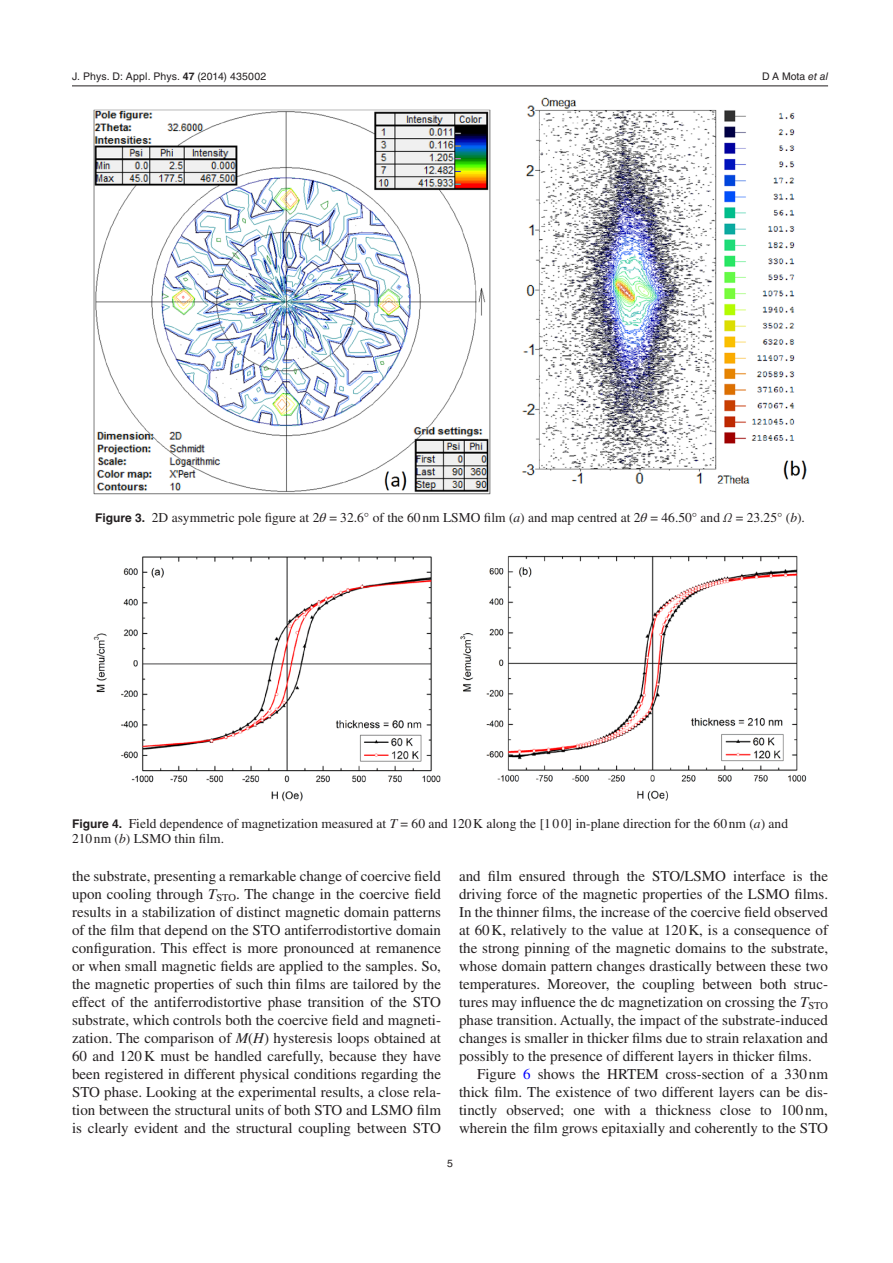
<style>
.page{position:relative;width:893px;height:1263px;background:#fff}
.page>*{position:absolute;margin:0;border:0;box-sizing:border-box;transform-origin:0 0}
.t1{font:15px/18px "Times LT Std";color:#231f20;text-align:justify}
.t2{font:13.5px/15px "Times LT Std";color:#231f20}
.t3{font:10.5px "Helvetica LT Std";letter-spacing:.01em;color:#231f20}
.s1{font-family:"Helvetica";font-weight:700}
.s2{font-family:"Helvetica"}
.s3{font-style:italic}
.s4{font-family:"Helvetica LT Std";font-weight:700;font-size:12px}
.s5{font-family:"STIX General";font-style:italic}
.s6{color:#00f}
</style>
<div class="page">
<hr style="left:72px;top:86px;width:756px;height:1px;background:#231f20">
<img style="left:94px;top:97px;width:712px;height:398px">
<img style="left:94px;top:555px;width:712px;height:246px">
<p class="t3" style="left:72px;top:70px;width:196px">J. Phys. D: Appl. Phys. <span class="s1">47</span> (<span class="s2">2014</span>) 435002</p>
<p class="t3" style="left:762px;top:70px;width:67px">D A Mota <span class="s3">et al</span></p>
<p class="t2" style="left:95px;top:510px;width:711px"><span class="s4">Figure 3.</span> 2D asymmetric pole figure at 2<span class="s5">θ</span> = 32.6° of the 60nm LSMO film (<span class="s3">a</span>) and map centred at 2<span class="s5">θ</span> = 46.50° and <span class="s3">Ω</span> = 23.25° (<span class="s3">b</span>).</p>
<p class="t2" style="left:72px;top:816px;width:718px"><span class="s4">Figure 4.</span> Field dependence of magnetization measured at <span class="s3">T</span> = 60 and 120K along the [100] in-plane direction for the 60 nm (<span class="s3">a</span>) and<br>210nm (<span class="s3">b</span>) LSMO thin film.</p>
<p class="t1" style="left:72px;top:866px;width:371px">the substrate, presenting a remarkable change of coercive field upon cooling through <span class="s3">T</span><sub>STO</sub>. The change in the coercive field results in a stabilization of distinct magnetic domain patterns of the film that depend on the STO antiferrodistortive domain configuration. This effect is more pronounced at remanence or when small magnetic fields are applied to the samples. So, the magnetic properties of such thin films are tailored by the effect of the antiferrodistortive phase transition of the STO substrate, which controls both the coercive field and magneti&shy;zation. The comparison of <span class="s3">M</span>(<span class="s3">H</span>) hysteresis loops obtained at 60 and 120K must be handled carefully, because they have been registered in different physical conditions regarding the STO phase. Looking at the experimental results, a close rela&shy;tion between the structural units of both STO and LSMO film is clearly evident and the structural coupling between STO</p>
<p class="t1" style="left:459px;top:866px;width:371px">and film ensured through the STO/LSMO interface is the driving force of the magnetic properties of the LSMO films.<br>In the thinner films, the increase of the coercive field observed at 60K, relatively to the value at 120K, is a consequence of the strong pinning of the magnetic domains to the substrate, whose domain pattern changes drastically between these two temperatures. Moreover, the coupling between both struc&shy;tures may influence the dc magnetization on crossing the <span class="s3">T</span><sub>STO </sub>phase transition. Actually, the impact of the substrate-induced changes is smaller in thicker films due to strain relaxation and possibly to the presence of different layers in thicker films.</p>
<p class="t1" style="left:459px;top:1064px;width:371px;text-indent:18px">Figure <span class="s6">6</span> shows the HRTEM cross-section of a 330nm thick film. The existence of two different layers can be dis&shy;tinctly observed; one with a thickness close to 100nm, wherein the film grows epitaxially and coherently to the STO</p>
<p class="t3" style="left:447px;top:1157px;width:7px">5</p>
</div>
